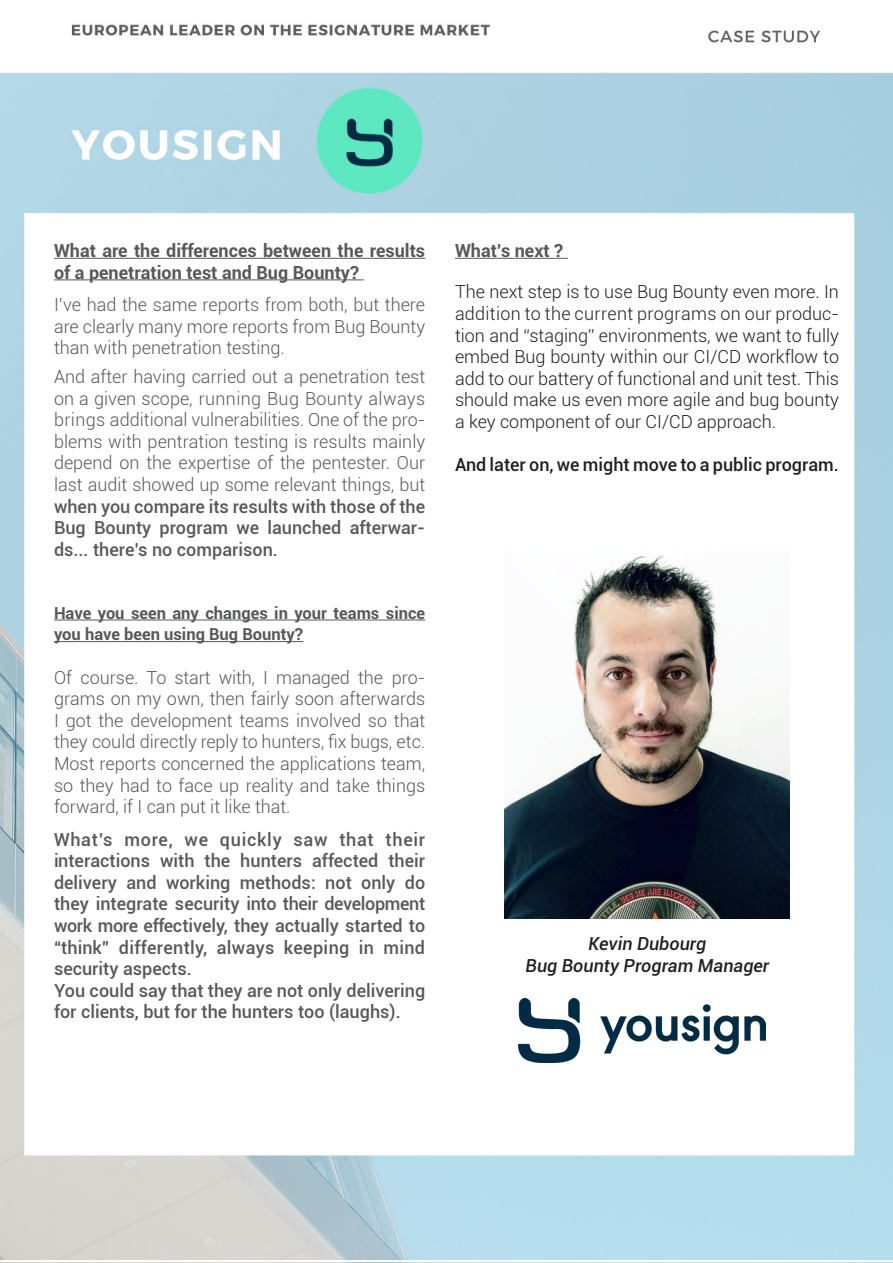
<style>
.page{position:relative;width:893px;height:1263px;background:#fff}
.page>*{position:absolute;margin:0;border:0;box-sizing:border-box;transform-origin:0 0}
.t1{font:300 18px/21.6px "Roboto";color:#57585a;text-align:justify}
.t2{font:500 18px/21.6px "Roboto";color:#57585a;text-align:justify}
.t3{font:300 18px/21.6px "Roboto";color:#231f20;text-align:justify}
.t4{font:700 18px/21.6px "Roboto";color:#57585a}
.t5{font:500 18px "Roboto";color:#231f20}
.t6{font:italic 500 18px "Roboto";color:#231f20}
.t7{font:700 16.5px/21.6px "Roboto";color:#57585a}
.s1{font-weight:500}
</style>
<div class="page">
<img style="left:0;top:24px;width:893px;height:1237px">
<hr style="left:54px;top:258px;width:371px;height:1px;background:#57585a">
<hr style="left:54px;top:279px;width:310px;height:1px;background:#57585a">
<hr style="left:54px;top:620px;width:371px;height:1px;background:#57585a">
<hr style="left:54px;top:641px;width:249px;height:1px;background:#57585a">
<hr style="left:455px;top:258px;width:113px;height:1px;background:#57585a">
<img style="left:504px;top:551px;width:285px;height:367px">
<img style="left:519px;top:999px;width:246px;height:63px">
<p class="t4" style="left:54px;top:239px;width:373px">What are the differences between the results of a penetration test and Bug Bounty?</p>
<p class="t1" style="left:54px;top:293px;width:373px">I’ve had the same reports from both, but there are clearly many more reports from Bug Bounty than with penetration testing.</p>
<p class="t1" style="left:54px;top:365px;width:373px">And after having carried out a penetration test on a given scope, running Bug Bounty always brings additional vulnerabilities. One of the pro&shy;blems with pentration testing is results mainly depend on the expertise of the pentester. Our last audit showed up some relevant things, but <span class="s1">when you compare its results with those of the Bug Bounty program we launched afterwar&shy;ds... there’s no comparison.</span></p>
<p class="t7" style="left:54px;top:601px;width:373px">Have you seen any changes in your teams since you have been using Bug Bounty?</p>
<p class="t1" style="left:54px;top:666px;width:373px">Of course. To start with, I managed the pro&shy;grams on my own, then fairly soon afterwards I got the development teams involved so that they could directly reply to hunters, fix bugs, etc.<br>Most reports concerned the applications team, so they had to face up reality and take things forward, if I can put it like that.</p>
<p class="t2" style="left:54px;top:828px;width:373px">What’s more, we quickly saw that their interactions with the hunters affected their delivery and working methods: not only do they integrate security into their development work more effectively, they actually started to “think” differently, always keeping in mind security aspects.</p>
<p class="t2" style="left:54px;top:979px;width:373px">You could say that they are not only delivering for clients, but for the hunters too (laughs).</p>
<p class="t4" style="left:455px;top:239px;width:110px">What’s next ?</p>
<p class="t3" style="left:455px;top:281px;width:385px">The next step is to use Bug Bounty even more. In addition to the current programs on our produc&shy;tion and “staging” environments, we want to fully embed Bug bounty within our CI/CD workflow to add to our battery of functional and unit test. This should make us even more agile and bug bounty a key component of our CI/CD approach.</p>
<p class="t5" style="left:455px;top:452px;width:385px">And later on, we might move to a public program.</p>
<p class="t6" style="left:589px;top:931px;width:119px">Kevin Dubourg</p>
<p class="t6" style="left:525px;top:953px;width:245px">Bug Bounty Program Manager</p>
</div>
